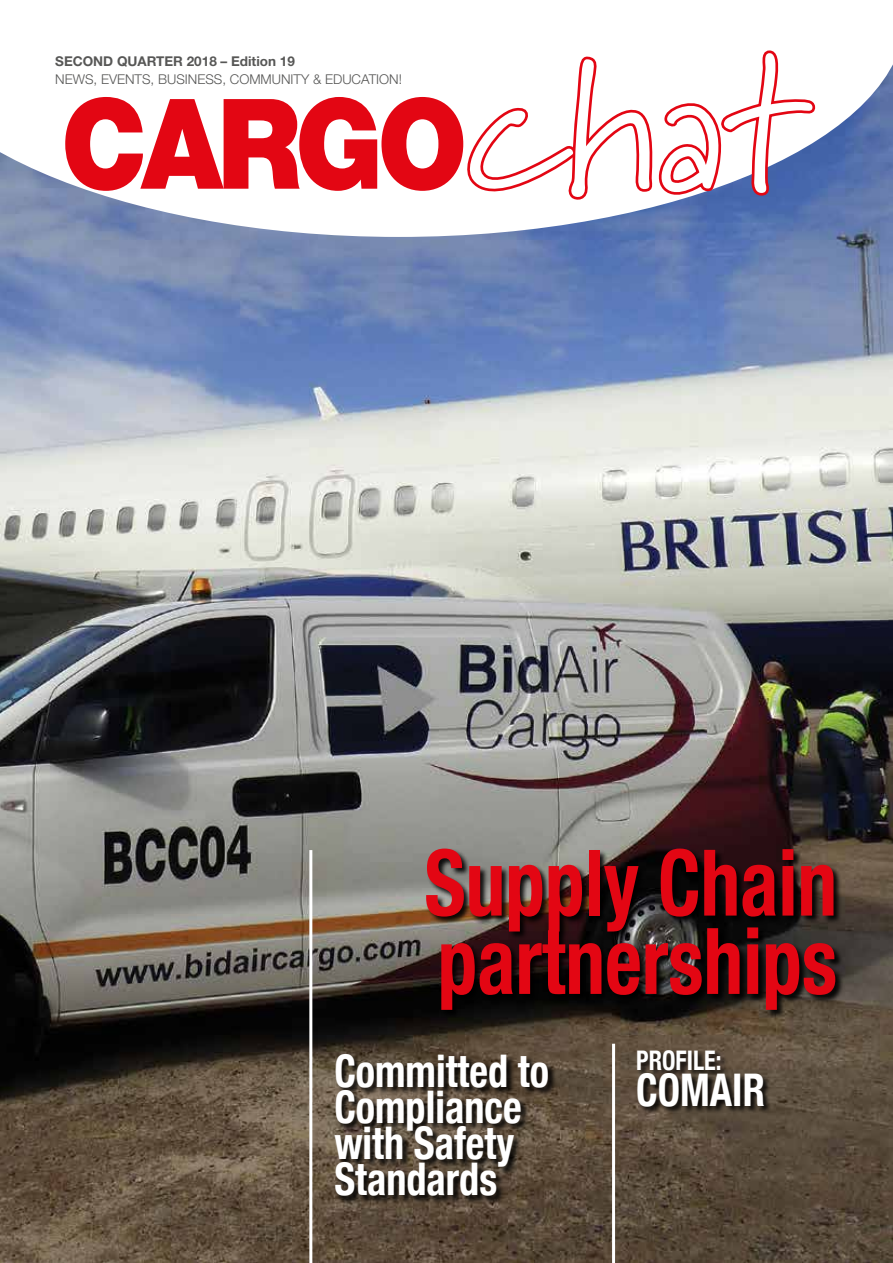
<style>
.page{position:relative;width:893px;height:1263px;background:#fff}
.page>*{position:absolute;margin:0;border:0;box-sizing:border-box;transform-origin:0 0}
.t1{font:900 125.55px "Helvetica Neue LT Std";letter-spacing:-.05em;color:#e30613;scale:.9 1}
.t2{font:700 condensed 92.1px/78.3px "Helvetica Neue";color:#e30613;scale:.86 1}
.t3{font:700 condensed 45px/36px "Helvetica Neue";color:#fff;scale:.89 1}
.t4{font:700 condensed 27px "Helvetica Neue";color:#fff;scale:.89 1}
.t5{font:300 13.5px "Helvetica Neue LT Std";color:#575756}
.t6{font:700 13.5px "Helvetica Neue LT Std";color:#575756}
.s1{font-family:"Marydale";font-weight:400;font-size:191.7px;color:#fff}
</style>
<div class="page">
<img style="left:0;top:237px;width:893px;height:1026px">
<svg style="left:0;top:64px;width:893px;height:173px"></svg>
<svg style="left:458px;top:50px;width:360px;height:166px"></svg>
<div style="left:335px;top:1055px;width:222px;height:149px;background:#000;opacity:.9"></div>
<div style="left:637px;top:1050px;width:135px;height:65px;background:#000;opacity:.9"></div>
<div style="left:426px;top:848px;width:418px;height:170px;background:#000;opacity:.9"></div>
<hr style="left:612px;top:1044px;width:3px;height:219px;background:#fff">
<hr style="left:309px;top:850px;width:3px;height:413px;background:#fff">
<h1 class="t1" style="left:61px;top:69px;width:825px">CARGO<span class="s1">chat</span></h1>
<p class="t6" style="left:55px;top:52px;width:241px">SECOND QUARTER 2018 – Edition 19</p>
<p class="t5" style="left:55px;top:70px;width:348px">NEWS, EVENTS, BUSINESS, COMMUNITY &amp; EDUCATION!</p>
<h2 class="t2" style="left:424px;top:837px;width:481px">Supply Chain partnerships</h2>
<p class="t3" style="left:334px;top:1050px;width:243px">Committed to<br>Compliance with Safety<br>Standards</p>
<p class="t4" style="left:636px;top:1038px;width:97px">PROFILE:</p>
<p class="t3" style="left:636px;top:1068px;width:146px">COMAIR</p>
</div>
